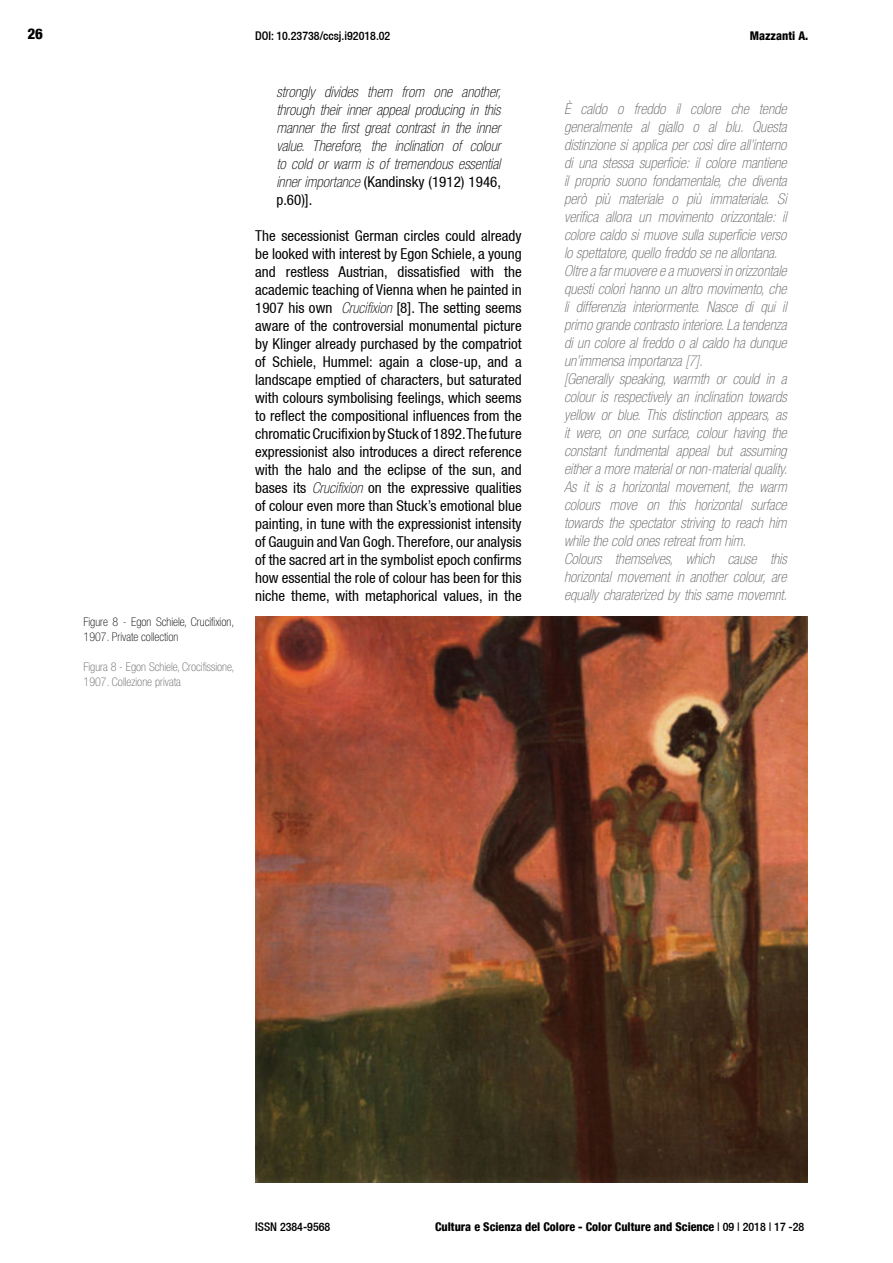
<style>
.page{position:relative;width:893px;height:1263px;background:#fff}
.page>*{position:absolute;margin:0;border:0;box-sizing:border-box;transform-origin:0 0}
.t1{font:italic 100 condensed 15px/18px "Helvetica Neue";color:#646464}
.t2{font:condensed 15px/18px "Helvetica 57";color:#000}
.t3{font:italic 100 condensed 15px/18px "Helvetica Neue";color:#000;text-align:justify}
.t4{font:800 condensed 15px "Helvetica 87";color:#000}
.t5{font:800 condensed 12px "Helvetica 87";color:#000}
.t6{font:100 condensed 12px/15px "Helvetica Neue";color:#646464}
.t7{font:100 condensed 12px/15px "Helvetica Neue";color:#000}
.t8{font:500 condensed 12px "Helvetica 67";color:#000}
.s1{font-family:"Helvetica Neue";font-weight:100;font-style:italic}
.s2{font-family:"Helvetica 67";font-weight:500}
</style>
<div class="page">
<img style="left:255px;top:617px;width:553px;height:565px">
<p class="t4" style="left:28px;top:25px;width:17px">26</p>
<p class="t7" style="left:84px;top:614px;width:152px">Figure 8 - Egon Schiele, Crucifixion,<br>1907. Private collection</p>
<p class="t6" style="left:84px;top:659px;width:152px">Figura 8 - Egon Schiele, Crocifissione,<br>1907. Collezione privata</p>
<p class="t8" style="left:255px;top:29px;width:137px">DOI: 10.23738/ccsj.i92018.02</p>
<p class="t3" style="left:276px;top:83px;width:226px">strongly divides them from one another, through their inner appeal producing in this manner the first great contrast in the inner value. Therefore, the inclination of colour to cold or warm is of tremendous essential</p>
<p class="t2" style="left:276px;top:173px;width:226px"><span class="s1">inner importance</span> (Kandinsky (1912) 1946, p.60)].</p>
<p class="t2" style="left:255px;top:227px;width:268px;text-align:justify">The secessionist German circles could already be looked with interest by Egon Schiele, a young and restless Austrian, dissatisfied with the academic teaching of Vienna when he painted in 1907 his own <span class="s1">Crucifixion</span> [8]. The setting seems aware of the controversial monumental picture by Klinger already purchased by the compatriot of Schiele, Hummel: again a close-up, and a landscape emptied of characters, but saturated with colours symbolising feelings, which seems to reflect the compositional influences from the chromatic Crucifixion by Stuck of 1892. The future expressionist also introduces a direct reference with the halo and the eclipse of the sun, and bases its <span class="s1">Crucifixion</span> on the expressive qualities of colour even more than Stuck’s emotional blue painting, in tune with the expressionist intensity of Gauguin and Van Gogh. Therefore, our analysis of the sacred art in the symbolist epoch confirms how essential the role of colour has been for this niche theme, with metaphorical values, in the</p>
<p class="t5" style="left:750px;top:29px;width:60px">Mazzanti A.</p>
<p class="t1" style="left:564px;top:99px;width:225px">È caldo o freddo il colore che tende generalmente al giallo o al blu. Questa distinzione si applica per così dire all’interno di una stessa superficie: il colore mantiene il proprio suono fondamentale, che diventa però più materiale o più immateriale. Si verifica allora un movimento orizzontale: il colore caldo si muove sulla superficie verso lo spettatore, quello freddo se ne allontana.<br>Oltre a far muovere e a muoversi in orizzontale questi colori hanno un altro movimento, che li differenzia interiormente. Nasce di qui il primo grande contrasto interiore. La tendenza di un colore al freddo o al caldo ha dunque un’immensa importanza [7].<br>[Generally speaking, warmth or could in a colour is respectively an inclination towards yellow or blue. This distinction appears, as it were, on one surface, colour having the constant fundmental appeal but assuming either a more material or non-material quality.<br>As it is a horizontal movement, the warm colours move on this horizontal surface towards the spectator striving to reach him while the cold ones retreat from him.<br>Colours themselves, which cause this horizontal movement in another colour, are equally charaterized by this same movemnt.</p>
<p class="t8" style="left:255px;top:1219px;width:77px">ISSN 2384-9568</p>
<p class="t5" style="left:435px;top:1219px;width:371px">Cultura e Scienza del Colore - Color Culture and Science <span class="s2">| 09 | 2018 | 17 -28</span></p>
</div>
